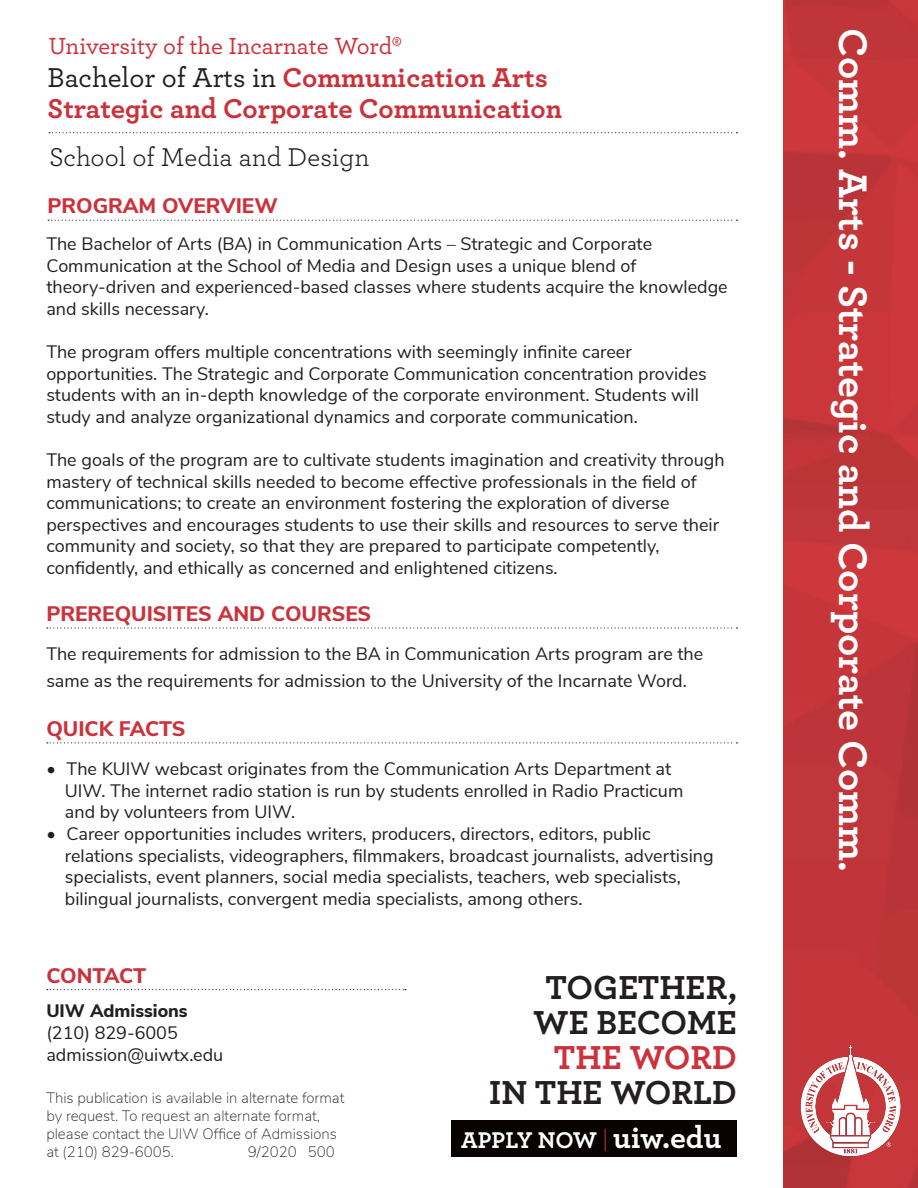
<style>
.page{position:relative;width:918px;height:1188px;background:#fff}
.page>*{position:absolute;margin:0;border:0;box-sizing:border-box;transform-origin:0 0}
.t1{font:700 41.85px "Archer Pro";color:#fff}
.t2{font:700 34.8px/34.8px "Archer Pro";color:#231f20;text-align:center}
.t3{font:700 31.65px "Archer Pro";color:#fff}
.t4{font:700 28.5px "Archer Pro";color:#cb323b}
.t5{font:27px "Archer Pro";color:#231f20}
.t6{font:500 24.45px "Archer Pro";letter-spacing:-.005em;color:#cb323b}
.t7{font:700 23.85px "Archer Pro";color:#fff}
.t8{font:800 21px "Nunito Sans";color:#cb323b}
.t9{font:18px/21.6px "Nunito Sans";color:#231f20}
.t10{font:800 18px "Nunito Sans";color:#231f20}
.t11{font:200 15px/18px "Nunito Sans";color:#231f20}
.s1{font-weight:500;color:#231f20}
.s2{color:#cb323b}
</style>
<div class="page">
<div style="left:452px;top:1120px;width:285px;height:37px;background:#080302"></div>
<img style="left:783px;top:0;width:135px;height:1188px">
<img style="left:787px;top:1036px;width:128px;height:129px">
<svg style="left:49px;top:132px;width:688px;height:1px"></svg>
<svg style="left:48px;top:220px;width:689px;height:1px"></svg>
<svg style="left:605px;top:1129px;width:1px;height:22px"></svg>
<svg style="left:47px;top:989px;width:359px;height:1px"></svg>
<svg style="left:47px;top:742px;width:690px;height:1px"></svg>
<svg style="left:47px;top:627px;width:690px;height:2px"></svg>
<p class="t6" style="left:49px;top:28px;width:354px">University of the Incarnate Word®</p>
<p class="t4" style="left:48px;top:55px;width:502px"><span class="s1">Bachelor of Arts in</span> Communication Arts</p>
<p class="t4" style="left:48px;top:86px;width:516px">Strategic and Corporate Communication</p>
<p class="t5" style="left:49px;top:139px;width:322px">School of Media and Design</p>
<p class="t8" style="left:48px;top:191px;width:232px">PROGRAM OVERVIEW</p>
<p class="t9" style="left:46px;top:232px;width:683px">The Bachelor of Arts (BA) in Communication Arts – Strategic and Corporate Communication at the School of Media and Design uses a unique blend of theory-driven and experienced-based classes where students acquire the knowledge and skills necessary.</p>
<p class="t9" style="left:46px;top:340px;width:662px">The program offers multiple concentrations with seemingly infinite career opportunities. The Strategic and Corporate Communication concentration provides students with an in-depth knowledge of the corporate environment. Students will study and analyze organizational dynamics and corporate communication.</p>
<p class="t9" style="left:46px;top:448px;width:680px">The goals of the program are to cultivate students imagination and creativity through mastery of technical skills needed to become effective professionals in the field of communications; to create an environment fostering the exploration of diverse perspectives and encourages students to use their skills and resources to serve their community and society, so that they are prepared to participate competently, confidently, and ethically as concerned and enlightened citizens.</p>
<p class="t8" style="left:46px;top:599px;width:326px">PREREQUISITES AND COURSES</p>
<p class="t9" style="left:46px;top:640px;width:658px;line-height:27px">The requirements for admission to the BA in Communication Arts program are the same as the requirements for admission to the University of the Incarnate Word.</p>
<p class="t8" style="left:46px;top:713px;width:141px">QUICK FACTS</p>
<p class="t9" style="left:65px;top:757px;width:620px;text-indent:-19px">• The KUIW webcast originates from the Communication Arts Department at<br>UIW. The internet radio station is run by students enrolled in Radio Practicum and by volunteers from UIW.</p>
<p class="t9" style="left:65px;top:822px;width:650px;text-indent:-19px">• Career opportunities includes writers, producers, directors, editors, public relations specialists, videographers, filmmakers, broadcast journalists, advertising specialists, event planners, social media specialists, teachers, web specialists, bilingual journalists, convergent media specialists, among others.</p>
<p class="t8" style="left:46px;top:960px;width:101px">CONTACT</p>
<p class="t10" style="left:46px;top:998px;width:143px">UIW Admissions</p>
<p class="t9" style="left:46px;top:1021px;width:133px">(210) 829-6005</p>
<p class="t9" style="left:46px;top:1043px;width:179px">admission@uiwtx.edu</p>
<p class="t2" style="left:533px;top:968px;width:205px">TOGETHER,<br>WE BECOME<br><span class="s2">THE WORD</span></p>
<p class="t11" style="left:46px;top:1088px;width:300px">This publication is available in alternate format</p>
<p class="t2" style="left:489px;top:1073px;width:249px">IN THE WORLD</p>
<p class="t11" style="left:46px;top:1106px;width:292px">by request. To request an alternate format, please contact the UIW Office of Admissions</p>
<p class="t11" style="left:46px;top:1142px;width:129px">at (210) 829-6005.</p>
<p class="t11" style="left:248px;top:1142px;width:88px">9/2020 500</p>
<p class="t7" style="left:461px;top:1121px;width:138px">APPLY NOW</p>
<p class="t3" style="left:613px;top:1113px;width:110px">uiw.edu</p>
<p class="t1" style="left:886px;top:28px;width:845px;rotate:90deg">Comm. Arts - Strategic and Corporate Comm.</p>
</div>
